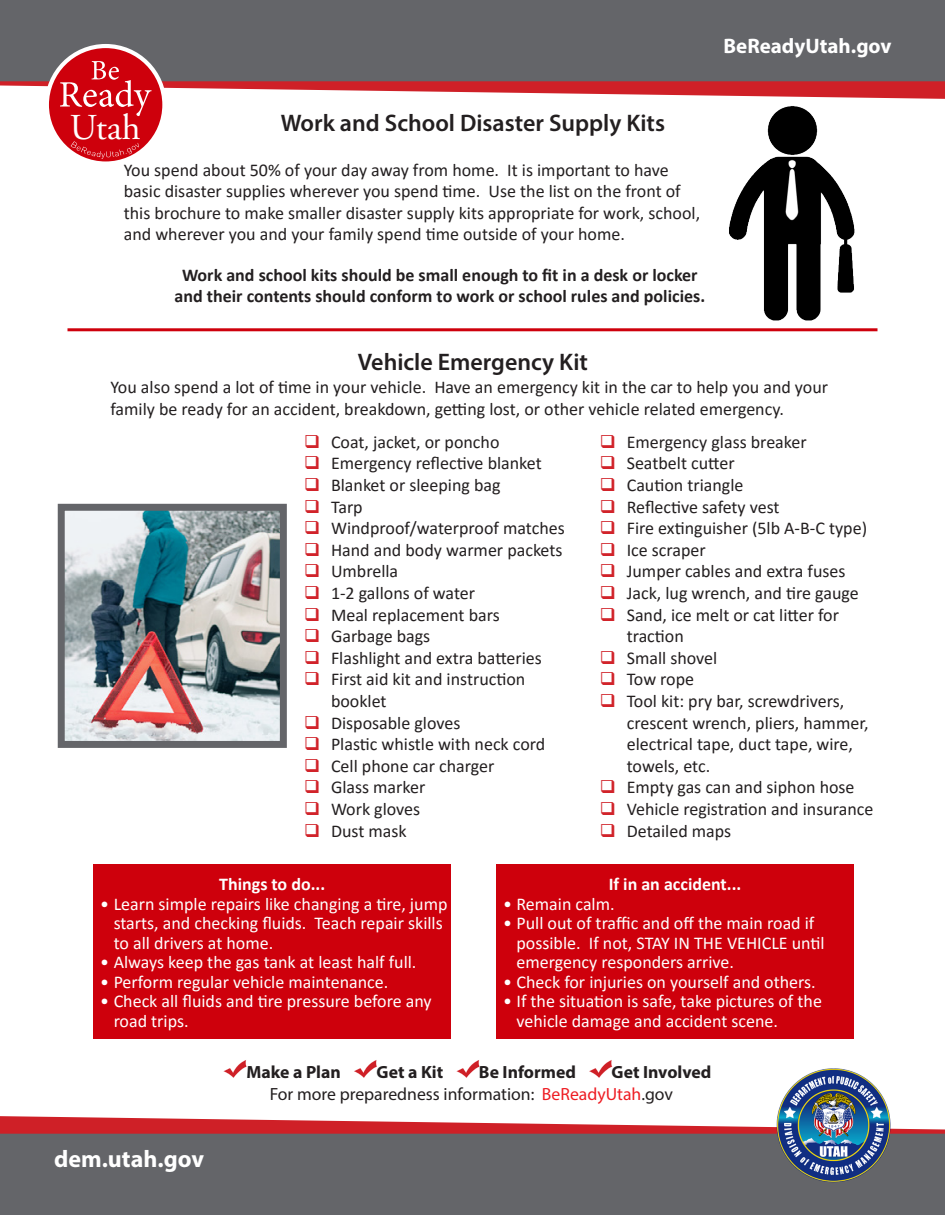
<style>
.page{position:relative;width:945px;height:1215px;background:#fff}
.page>*{position:absolute;margin:0;border:0;box-sizing:border-box;transform-origin:0 0}
.t1{font:36.45px "Adobe Garamond Pro";color:#fff}
.t2{font:600 24px "Myriad Pro";color:#231f20}
.t3{font:700 24px "Myriad Pro";color:#fff}
.t4{font:700 21px "Myriad Pro";color:#fff}
.t5{font:18px/21.6px "Calibri";color:#231f20}
.t6{font:18px/19.5px "Calibri";color:#fff}
.t7{font:700 18px "Calibri";color:#231f20}
.t8{font:700 18px "Calibri";color:#fff}
.t9{font:17.7px/21.1px "Myriad Pro";color:#231f20}
.t10{font:700 17.7px "Myriad Pro";color:#231f20}
.s1{font-weight:700}
.s2{color:#ee1d23}
</style>
<div class="page">
<div style="left:0;top:1134px;width:945px;height:81px;background:#646569"></div>
<div style="left:0;top:0;width:945px;height:81px;background:#646569"></div>
<svg style="left:223px;top:1060px;width:24px;height:18px"></svg>
<svg style="left:354px;top:1060px;width:23px;height:18px"></svg>
<svg style="left:456px;top:1060px;width:24px;height:18px"></svg>
<svg style="left:589px;top:1060px;width:23px;height:18px"></svg>
<svg style="left:0;top:1116px;width:945px;height:18px"></svg>
<img style="left:772px;top:1068px;width:123px;height:115px">
<svg style="left:0;top:44px;width:945px;height:118px"></svg>
<hr style="left:68px;top:328px;width:810px;height:3px;background:#ce000c">
<img style="left:66px;top:512px;width:213px;height:228px">
<div style="left:58px;top:504px;width:229px;height:244px;border:7px solid #646569"></div>
<div style="left:93px;top:864px;width:358px;height:175px;background:#ce000c"></div>
<div style="left:496px;top:864px;width:358px;height:175px;background:#ce000c"></div>
<img style="left:728px;top:104px;width:128px;height:217px">
<p class="t4" style="left:723px;top:32px;width:170px">BeReadyUtah.gov</p>
<p class="t1" style="left:70px;top:106px;width:72px">Utah</p>
<p class="t5" style="left:124px;top:158px;width:578px">You spend about 50% of your day away from home. It is important to have basic disaster supplies wherever you spend time. Use the list on the front of this brochure to make smaller disaster supply kits appropriate for work, school, and wherever you and your family spend time outside of your home.</p>
<p class="t2" style="left:281px;top:107px;width:386px">Work and School Disaster Supply Kits</p>
<p class="t7" style="left:182px;top:262px;width:517px">Work and school kits should be small enough to fit in a desk or locker</p>
<p class="t7" style="left:175px;top:283px;width:532px">and their contents should conform to work or school rules and policies.</p>
<p class="t2" style="left:358px;top:347px;width:232px">Vehicle Emergency Kit</p>
<p class="t5" style="left:111px;top:376px;width:719px">You also spend a lot of time in your vehicle. Have an emergency kit in the car to help you and your family be ready for an accident, breakdown, getting lost, or other vehicle related emergency.</p>
<p class="t5" style="left:331px;top:431px;width:170px">Coat, jacket, or poncho</p>
<p class="t5" style="left:331px;top:452px;width:212px">Emergency reflective blanket</p>
<p class="t5" style="left:331px;top:474px;width:171px">Blanket or sleeping bag</p>
<p class="t5" style="left:331px;top:495px;width:33px">Tarp</p>
<p class="t5" style="left:331px;top:517px;width:235px">Windproof/waterproof matches</p>
<p class="t5" style="left:331px;top:539px;width:233px">Hand and body warmer packets</p>
<p class="t5" style="left:331px;top:560px;width:69px">Umbrella</p>
<p class="t5" style="left:331px;top:582px;width:146px">1-2 gallons of water</p>
<p class="t5" style="left:331px;top:603px;width:170px">Meal replacement bars</p>
<p class="t5" style="left:331px;top:625px;width:101px">Garbage bags</p>
<p class="t5" style="left:331px;top:647px;width:212px">Flashlight and extra batteries</p>
<p class="t5" style="left:331px;top:668px;width:196px">First aid kit and instruction booklet</p>
<p class="t5" style="left:331px;top:711px;width:131px">Disposable gloves</p>
<p class="t5" style="left:331px;top:733px;width:216px">Plastic whistle with neck cord</p>
<p class="t5" style="left:331px;top:755px;width:165px">Cell phone car charger</p>
<p class="t5" style="left:331px;top:776px;width:96px">Glass marker</p>
<p class="t5" style="left:331px;top:798px;width:91px">Work gloves</p>
<p class="t5" style="left:331px;top:819px;width:77px">Dust mask</p>
<p class="t5" style="left:627px;top:431px;width:182px">Emergency glass breaker</p>
<p class="t5" style="left:627px;top:452px;width:109px">Seatbelt cutter</p>
<p class="t5" style="left:627px;top:474px;width:118px">Caution triangle</p>
<p class="t5" style="left:627px;top:495px;width:154px">Reflective safety vest</p>
<p class="t5" style="left:627px;top:517px;width:242px">Fire extinguisher (5lb A-B-C type)</p>
<p class="t5" style="left:627px;top:539px;width:81px">Ice scraper</p>
<p class="t5" style="left:627px;top:560px;width:220px">Jumper cables and extra fuses</p>
<p class="t5" style="left:627px;top:582px;width:233px">Jack, lug wrench, and tire gauge</p>
<p class="t5" style="left:627px;top:603px;width:214px">Sand, ice melt or cat litter for traction</p>
<p class="t5" style="left:627px;top:647px;width:92px">Small shovel</p>
<p class="t5" style="left:627px;top:668px;width:69px">Tow rope</p>
<p class="t5" style="left:627px;top:690px;width:243px">Tool kit: pry bar, screwdrivers, crescent wrench, pliers, hammer, electrical tape, duct tape, wire, towels, etc.</p>
<p class="t5" style="left:627px;top:776px;width:229px">Empty gas can and siphon hose</p>
<p class="t5" style="left:627px;top:798px;width:248px">Vehicle registration and insurance</p>
<p class="t5" style="left:627px;top:819px;width:106px">Detailed maps</p>
<p class="t8" style="left:219px;top:871px;width:108px">Things to do...</p>
<p class="t6" style="left:114px;top:893px;width:335px;text-indent:-14px">• Learn simple repairs like changing a tire, jump starts, and checking fluids. Teach repair skills to all drivers at home.</p>
<p class="t6" style="left:100px;top:952px;width:318px">• Always keep the gas tank at least half full.</p>
<p class="t6" style="left:100px;top:971px;width:290px">• Perform regular vehicle maintenance.</p>
<p class="t6" style="left:114px;top:991px;width:320px;text-indent:-14px">• Check all fluids and tire pressure before any road trips.</p>
<p class="t8" style="left:609px;top:871px;width:134px">If in an accident...</p>
<p class="t6" style="left:503px;top:893px;width:113px">• Remain calm.</p>
<p class="t6" style="left:517px;top:913px;width:310px;text-indent:-14px">• Pull out of traffic and off the main road if possible. If not, STAY IN THE VEHICLE until emergency responders arrive.</p>
<p class="t6" style="left:503px;top:971px;width:314px">• Check for injuries on yourself and others.</p>
<p class="t6" style="left:517px;top:991px;width:307px;text-indent:-14px">• If the situation is safe, take pictures of the vehicle damage and accident scene.</p>
<p class="t3" style="left:54px;top:1143px;width:152px">dem.utah.gov</p>
<p class="t10" style="left:247px;top:1061px;width:96px">Make a Plan</p>
<p class="t10" style="left:377px;top:1061px;width:68px">Get a Kit</p>
<p class="t10" style="left:479px;top:1061px;width:98px">Be Informed</p>
<p class="t9" style="left:270px;top:1062px;width:443px;text-indent:342px"><span class="s1">Get Involved<br></span>For more preparedness information: <span class="s2">BeReadyUtah</span>.gov</p>
</div>
